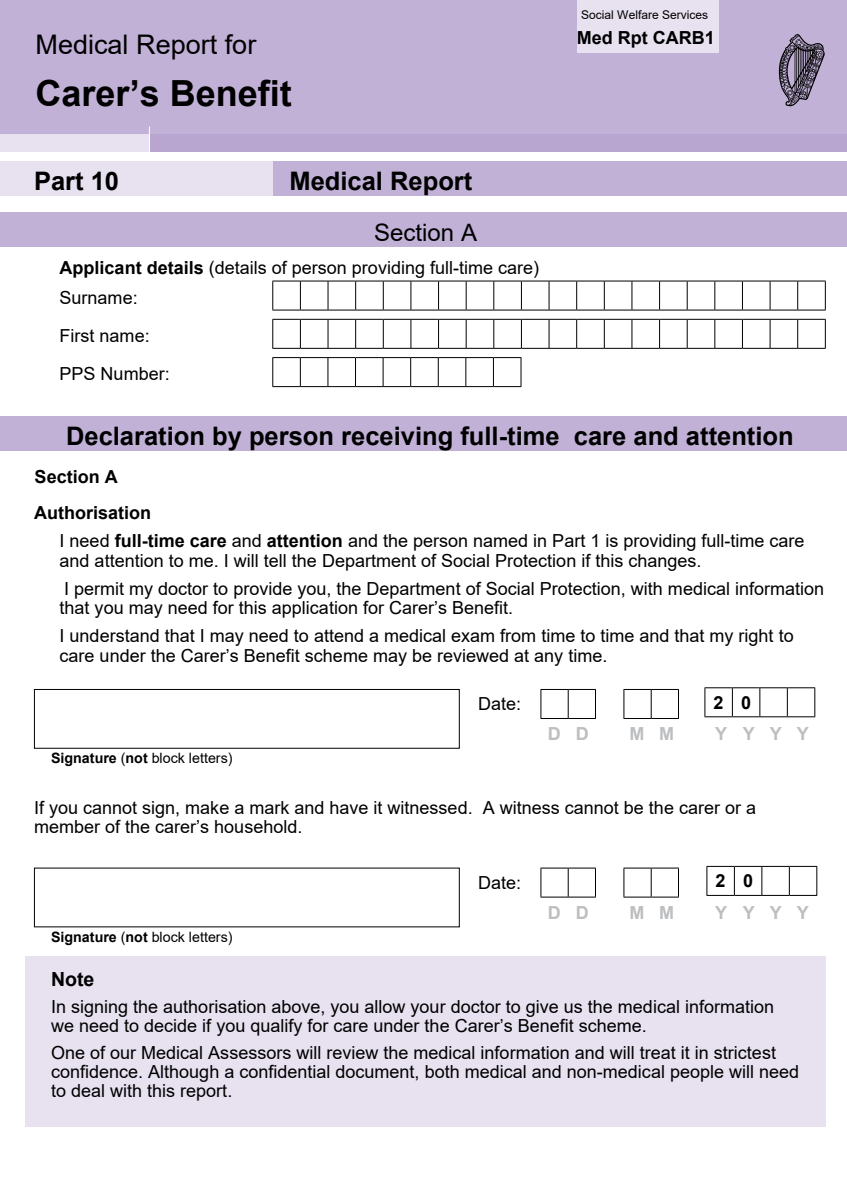
<style>
.page{position:relative;width:847px;height:1195px;background:#fff}
.page>*{position:absolute;margin:0;border:0;box-sizing:border-box;transform-origin:0 0}
.t1{font:700 36px "Arial";color:#000}
.t2{font:27px "Arial";color:#000}
.t3{font:700 25.5px "Arial";color:#000}
.t4{font:24px "Arial";color:#000}
.t5{font:700 19.5px "Arial";color:#000}
.t6{font:18px/18.8px "Arial";color:#000}
.t7{font:700 18px/36.5px "Arial";color:#000}
.t8{font:700 18px "Arial";color:#bcbec0}
.t9{font:14.25px "Arial";color:#000}
.t10{font:12px "Arial";color:#000}
.s1{font-weight:700}
</style>
<div class="page">
<div style="left:34px;top:689px;width:425px;height:60px;border:1px solid #000"></div>
<svg style="left:540px;top:689px;width:56px;height:30px"></svg>
<svg style="left:623px;top:689px;width:55px;height:30px"></svg>
<svg style="left:540px;top:868px;width:56px;height:30px"></svg>
<svg style="left:623px;top:868px;width:55px;height:30px"></svg>
<div style="left:0;top:417px;width:846px;height:34px;background:#c1b1d7"></div>
<div style="left:0;top:213px;width:846px;height:34px;background:#c1b1d7"></div>
<svg style="left:272px;top:281px;width:553px;height:30px"></svg>
<svg style="left:272px;top:319px;width:553px;height:30px"></svg>
<svg style="left:272px;top:357px;width:249px;height:30px"></svg>
<div style="left:26px;top:957px;width:799px;height:170px;background:#e7e1f0"></div>
<div style="left:0;top:0;width:846px;height:143px;background:#c1b1d7"></div>
<div style="left:137px;top:134px;width:709px;height:17px;background:#b8a5d0"></div>
<div style="left:576px;top:0;width:142px;height:53px;background:#e7e1f0"></div>
<div style="left:0;top:134px;width:149px;height:17px;background:#e7e1f0"></div>
<svg style="left:149px;top:127px;width:1px;height:24px"></svg>
<div style="left:272px;top:162px;width:574px;height:34px;background:#c1b1d7"></div>
<div style="left:0;top:162px;width:272px;height:34px;background:#e7e1f0"></div>
<svg style="left:778px;top:34px;width:46px;height:72px"></svg>
<svg style="left:704px;top:687px;width:111px;height:30px"></svg>
<svg style="left:706px;top:866px;width:111px;height:30px"></svg>
<h2 class="t2" style="left:36px;top:34px;width:222px">Medical Report for</h2>
<h1 class="t1" style="left:36px;top:80px;width:258px">Carer’s Benefit</h1>
<h3 class="t3" style="left:34px;top:172px;width:87px">Part 10</h3>
<h3 class="t3" style="left:289px;top:172px;width:184px">Medical Report</h3>
<h3 class="t4" style="left:374px;top:223px;width:104px">Section A</h3>
<p class="t6" style="left:60px;top:260px;width:481px"><span class="s1">Applicant details</span> (details of person providing full-time care)</p>
<p class="t6" style="left:60px;top:290px;width:80px">Surname:</p>
<p class="t6" style="left:60px;top:318px;width:112px;line-height:38.2px">First name:<br>PPS Number:</p>
<p class="t10" style="left:581px;top:10px;width:128px">Social Welfare Services</p>
<p class="t7" style="left:576px;top:21px;width:139px">Med Rpt CARB1</p>
<h3 class="t3" style="left:66px;top:427px;width:728px">Declaration by person receiving full-time care and attention</h3>
<p class="t7" style="left:34px;top:460px;width:118px">Section A<br>Authorisation</p>
<p class="t6" style="left:60px;top:533px;width:746px;line-height:19.5px">I need <span class="s1">full-time care</span> and <span class="s1">attention</span> and the person named in Part 1 is providing full-time care and attention to me. I will tell the Department of Social Protection if this changes.</p>
<p class="t6" style="left:60px;top:580px;width:765px;line-height:19.5px">I permit my doctor to provide you, the Department of Social Protection, with medical information that you may need for this application for Carer’s Benefit.</p>
<p class="t6" style="left:60px;top:628px;width:735px;line-height:19.5px">I understand that I may need to attend a medical exam from time to time and that my right to care under the Carer’s Benefit scheme may be reviewed at any time.</p>
<p class="t9" style="left:51px;top:753px;width:183px"><span class="s1">Signature</span> (<span class="s1">not</span> block letters)</p>
<p class="t6" style="left:478px;top:696px;width:45px">Date:</p>
<p class="t7" style="left:713px;top:686px;width:39px">2 0</p>
<p class="t8" style="left:547px;top:727px;width:43px">D D</p>
<p class="t8" style="left:629px;top:727px;width:46px">M M</p>
<p class="t8" style="left:715px;top:727px;width:95px">Y Y Y Y</p>
<p class="t6" style="left:34px;top:800px;width:723px">If you cannot sign, make a mark and have it witnessed. A witness cannot be the carer or a member of the carer’s household.</p>
<p class="t9" style="left:51px;top:931px;width:183px"><span class="s1">Signature</span> (<span class="s1">not</span> block letters)</p>
<p class="t6" style="left:478px;top:875px;width:45px">Date:</p>
<p class="t7" style="left:715px;top:864px;width:39px">2 0</p>
<p class="t8" style="left:547px;top:906px;width:43px">D D</p>
<p class="t8" style="left:629px;top:906px;width:46px">M M</p>
<p class="t8" style="left:715px;top:906px;width:95px">Y Y Y Y</p>
<p class="t5" style="left:51px;top:972px;width:45px">Note</p>
<p class="t6" style="left:51px;top:999px;width:724px">In signing the authorisation above, you allow your doctor to give us the medical information we need to decide if you qualify for care under the Carer’s Benefit scheme.</p>
<p class="t6" style="left:51px;top:1045px;width:749px">One of our Medical Assessors will review the medical information and will treat it in strictest confidence. Although a confidential document, both medical and non-medical people will need to deal with this report.</p>
</div>
